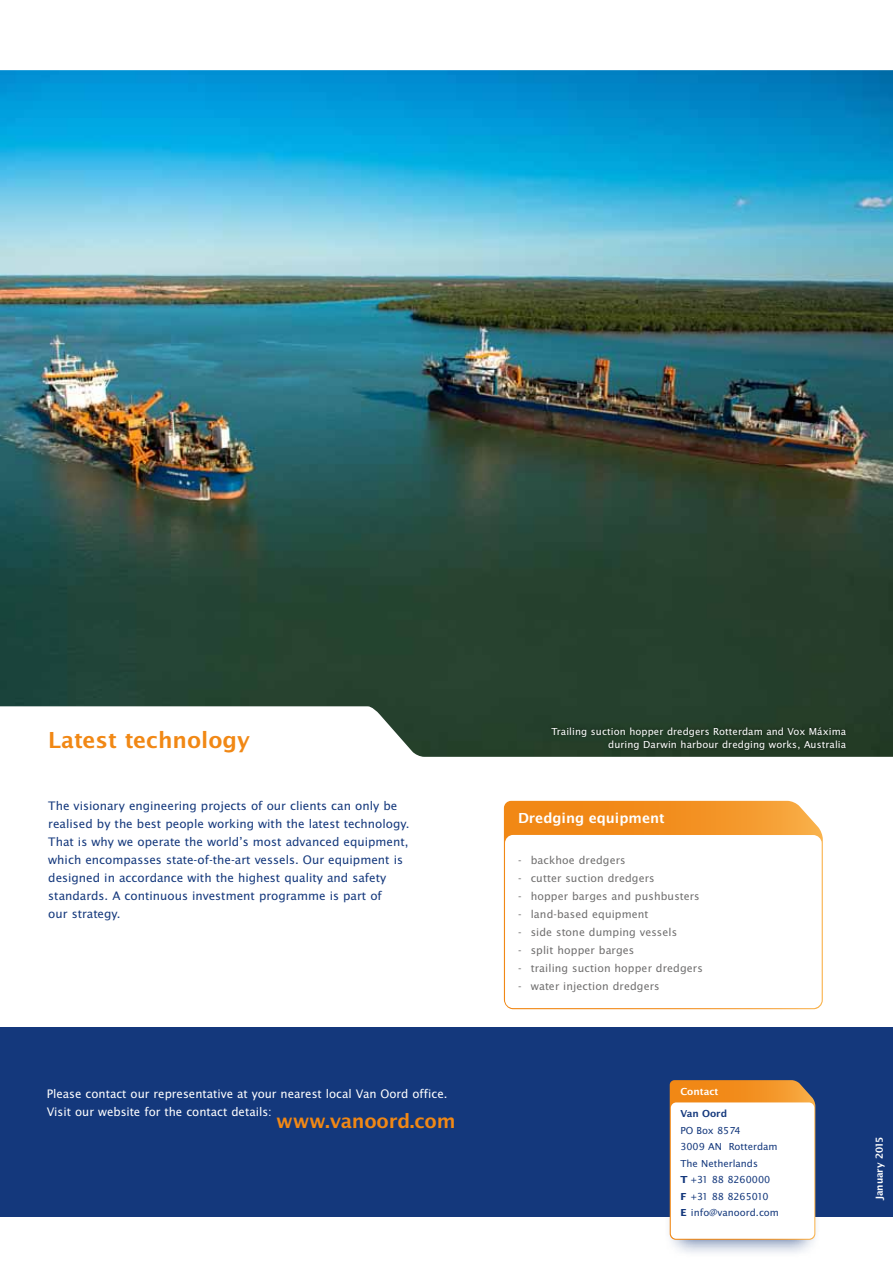
<style>
.page{position:relative;width:893px;height:1263px;background:#fff}
.page>*{position:absolute;margin:0;border:0;box-sizing:border-box;transform-origin:0 0}
.t1{font:600 24px "Lucida Sans EF";color:#f18815}
.t2{font:600 21px "Lucida Sans EF";letter-spacing:-.01em;color:#f18815}
.t3{font:600 15px "Lucida Sans EF";color:#fff}
.t4{font:12.75px/18px "Lucida Sans EF";color:#14387c}
.t5{font:12.75px/18px "Lucida Sans EF";color:#fff}
.t6{font:11.55px "Lucida Sans EF";letter-spacing:.01em;color:#706f6f}
.t7{font:10.5px/13.5px "Lucida Sans EF";letter-spacing:.01em;color:#fff;text-align:right}
.t8{font:10.5px/16.5px "Lucida Sans EF";color:#14387c}
.t9{font:600 10.5px "Lucida Sans EF";letter-spacing:-.005em;color:#fff}
.t10{font:600 10.5px "Lucida Sans EF";color:#14387c}
.s1{font-weight:700}
</style>
<div class="page">
<img style="left:0;top:117px;width:893px;height:589px">
<svg style="left:0;top:706px;width:893px;height:304px"></svg>
<div style="left:548px;top:724px;width:301px;height:29px;background:#223a25"></div>
<svg style="left:0;top:70px;width:893px;height:47px;background:#018dcf"></svg>
<div style="left:0;top:1027px;width:893px;height:189px;background:#14387c"></div>
<svg style="left:504px;top:801px;width:319px;height:208px;background:#f3962c"></svg>
<div style="left:505px;top:835px;width:317px;height:173px;background:#fff;border-radius:8px"></div>
<div style="left:664px;top:1180px;width:156px;height:78px;background:#14387c;opacity:.75"></div>
<svg style="left:670px;top:1080px;width:145px;height:160px;background:#e48e2d"></svg>
<div style="left:671px;top:1102px;width:143px;height:137px;background:#fff;border-radius:5px"></div>
<h1 class="t1" style="left:48px;top:727px;width:203px">Latest technology</h1>
<p class="t4" style="left:48px;top:797px;width:363px">The visionary engineering projects of our clients can only be realised by the best people working with the latest technology.<br>That is why we operate the world’s most advanced equipment, which encompasses state-of-the-art vessels. Our equipment is designed in accordance with the highest quality and safety standards. A continuous investment programme is part of<br>our strategy.</p>
<p class="t5" style="left:47px;top:1085px;width:402px">Please contact our representative at your nearest local Van Oord office.<br>Visit our website for the contact details:</p>
<h2 class="t2" style="left:276px;top:1110px;width:181px">www.vanoord.com</h2>
<p class="t7" style="left:552px;top:724px;width:296px">Trailing suction hopper dredgers Rotterdam and Vox Máxima during Darwin harbour dredging works, Australia</p>
<p class="t3" style="left:518px;top:810px;width:148px">Dredging equipment</p>
<p class="t6" style="left:518px;top:854px;width:109px">- backhoe dredgers</p>
<p class="t6" style="left:518px;top:872px;width:138px">- cutter suction dredgers</p>
<p class="t6" style="left:518px;top:890px;width:183px">- hopper barges and pushbusters</p>
<p class="t6" style="left:518px;top:908px;width:132px">- land-based equipment</p>
<p class="t6" style="left:518px;top:926px;width:161px">- side stone dumping vessels</p>
<p class="t6" style="left:518px;top:944px;width:118px">- split hopper barges</p>
<p class="t6" style="left:518px;top:962px;width:186px">- trailing suction hopper dredgers</p>
<p class="t6" style="left:518px;top:980px;width:143px">- water injection dredgers</p>
<p class="t9" style="left:680px;top:1086px;width:40px">Contact</p>
<p class="t10" style="left:680px;top:1108px;width:48px">Van Oord</p>
<p class="t8" style="left:680px;top:1122px;width:100px">PO Box 8574<br>3009 AN Rotterdam<br>The Netherlands<br><span class="s1">T</span> +31 88 8260000<br><span class="s1">F</span> +31 88 8265010<br><span class="s1">E</span> info@vanoord.com</p>
<p class="t9" style="left:874px;top:1200px;width:65px;rotate:-90deg">January 2015</p>
</div>
